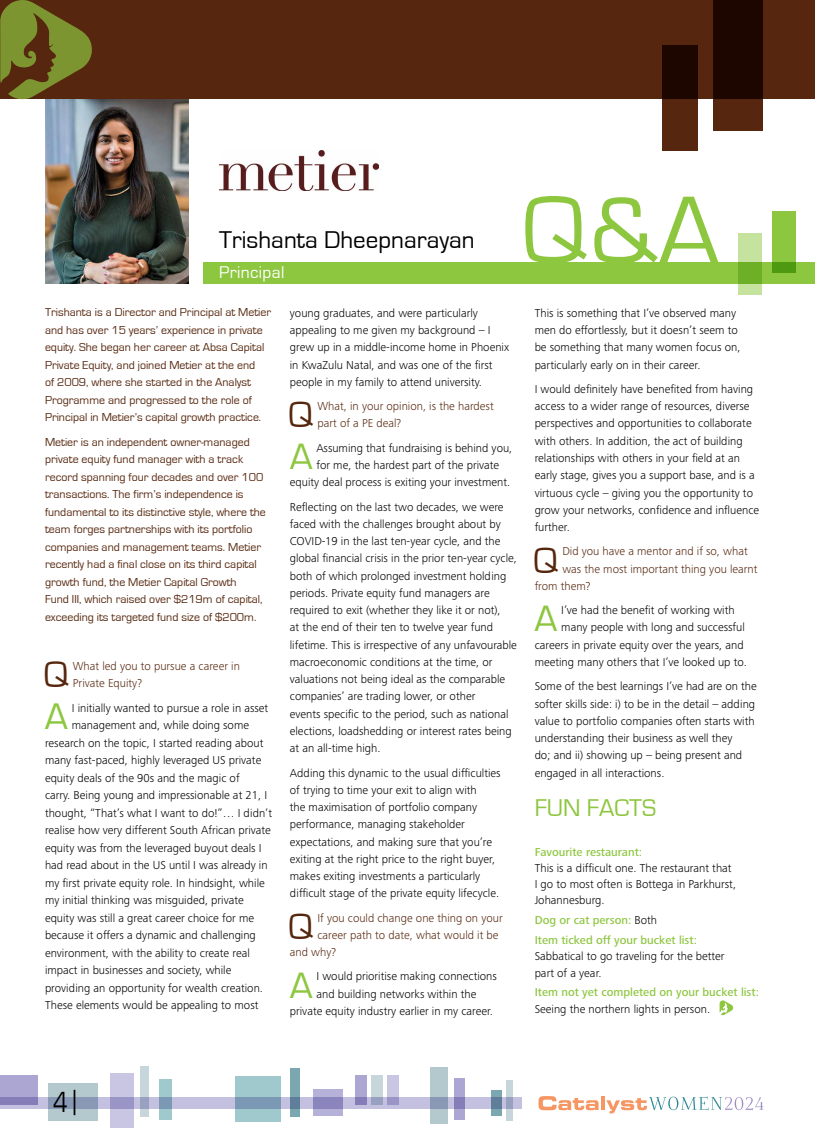
<style>
.page{position:relative;width:815px;height:1134px;background:#fff}
.page>*{position:absolute;margin:0;border:0;box-sizing:border-box;transform-origin:0 0}
.t1{font:98.75px "Eurostile";color:#8dc63f}
.t2{font:38.12px "Eurostile";color:#56270e}
.t3{font:38.12px "Eurostile";color:#8dc63f}
.t4{font:37.75px "Eurostile";color:#56270e}
.t5{font:37.75px "Eurostile";color:#8dc63f}
.t6{font:30px "Eurostile";color:#000;scale:.8 1}
.t7{font:25px "Eurostile";color:#000}
.t8{font:25px "Eurostile";color:#8dc63f}
.t9{font:17.5px "Eurostile";letter-spacing:.02em;color:#fff}
.t10{font:300 11.88px/17.2px "Frutiger Next Pro";color:#000}
.t11{font:11.88px/17.5px "Eurostile";color:#56270e}
.t12{font:300 11.88px/17.5px "Frutiger Next Pro";color:#56270e}
.t13{font:500 11.88px/19.8px "Frutiger Next Pro";color:#8dc63f}
.s1{font-weight:300;color:#000}
</style>
<div class="page">
<div style="left:0;top:1097px;width:522px;height:12px;background:#c4c1e0"></div>
<svg style="left:0;top:1075px;width:38px;height:29px"></svg>
<svg style="left:48px;top:1083px;width:49px;height:37px;fill:#b3c9ce"></svg>
<svg style="left:111px;top:1073px;width:23px;height:55px"></svg>
<svg style="left:140px;top:1066px;width:9px;height:51px"></svg>
<svg style="left:159px;top:1079px;width:13px;height:40px"></svg>
<svg style="left:235px;top:1076px;width:45px;height:45px;fill:#a0c9ce"></svg>
<svg style="left:291px;top:1068px;width:9px;height:49px"></svg>
<svg style="left:314px;top:1089px;width:29px;height:26px"></svg>
<svg style="left:356px;top:1075px;width:11px;height:29px"></svg>
<svg style="left:372px;top:1075px;width:11px;height:29px"></svg>
<svg style="left:388px;top:1075px;width:11px;height:29px"></svg>
<svg style="left:430px;top:1067px;width:18px;height:57px"></svg>
<svg style="left:455px;top:1078px;width:10px;height:41px"></svg>
<svg style="left:491px;top:1090px;width:10px;height:26px"></svg>
<svg style="left:506px;top:1080px;width:7px;height:40px"></svg>
<svg style="left:538px;top:1096px;width:61px;height:14px"></svg>
<hr style="left:601px;top:1096px;width:4px;height:14px;background:#f59663">
<svg style="left:606px;top:1096px;width:158px;height:17px"></svg>
<div style="left:0;top:0;width:815px;height:99px;background:#56270e"></div>
<img style="left:45px;top:99px;width:144px;height:185px">
<svg style="left:662px;top:45px;width:36px;height:106px;fill:#1d0500"></svg>
<svg style="left:713px;top:0;width:49px;height:130px;fill:#1d0500"></svg>
<svg style="left:0;top:0;width:93px;height:100px"></svg>
<div style="left:203px;top:262px;width:612px;height:22px;background:#8dc63f"></div>
<svg style="left:738px;top:233px;width:23px;height:61px"></svg>
<svg style="left:773px;top:212px;width:23px;height:61px"></svg>
<svg style="left:720px;top:1000px;width:13px;height:15px"></svg>
<img style="left:219px;top:151px;width:159px;height:39px">
<h3 class="t7" style="left:219px;top:226px;width:257px">Trishanta Dheepnarayan</h3>
<h3 class="t9" style="left:219px;top:263px;width:67px">Principal</h3>
<p class="t11" style="left:45px;top:304px;width:228px">Trishanta is a Director and Principal at Metier and has over 15 years’ experience in private equity. She began her career at Absa Capital Private Equity, and joined Metier at the end<br>of 2009, where she started in the Analyst Programme and progressed to the role of Principal in Metier’s capital growth practice.</p>
<p class="t11" style="left:45px;top:433px;width:222px">Metier is an independent owner-managed private equity fund manager with a track record spanning four decades and over 100 transactions. The firm’s independence is fundamental to its distinctive style, where the team forges partnerships with its portfolio companies and management teams. Metier recently had a final close on its third capital growth fund, the Metier Capital Growth<br>Fund III, which raised over $219m of capital, exceeding its targeted fund size of $200m.</p>
<h2 class="t2" style="left:44px;top:654px;width:26px">Q</h2>
<p class="t12" style="left:73px;top:657px;width:168px">What led you to pursue a career in<br>Private Equity?</p>
<h2 class="t3" style="left:45px;top:696px;width:25px">A</h2>
<p class="t10" style="left:72px;top:699px;width:198px">I initially wanted to pursue a role in asset</p>
<p class="t10" style="left:290px;top:304px;width:221px">young graduates, and were particularly appealing to me given my background – I grew up in a middle-income home in Phoenix in KwaZulu Natal, and was one of the first people in my family to attend university.</p>
<h3 class="t4" style="left:289px;top:395px;width:26px">Q</h3>
<p class="t12" style="left:317px;top:398px;width:178px">What, in your opinion, is the hardest part of a PE deal?</p>
<h3 class="t5" style="left:290px;top:436px;width:24px">A</h3>
<p class="t10" style="left:316px;top:439px;width:198px">Assuming that fundraising is behind you,</p>
<p class="t10" style="left:316px;top:456px;width:184px">for me, the hardest part of the private</p>
<p class="t10" style="left:290px;top:474px;width:222px">equity deal process is exiting your investment.</p>
<p class="t10" style="left:290px;top:498px;width:229px">Reflecting on the last two decades, we were faced with the challenges brought about by COVID-19 in the last ten-year cycle, and the global financial crisis in the prior ten-year cycle, both of which prolonged investment holding periods. Private equity fund managers are required to exit (whether they like it or not),<br>at the end of their ten to twelve year fund lifetime. This is irrespective of any unfavourable macroeconomic conditions at the time, or valuations not being ideal as the comparable companies’ are trading lower, or other<br>events specific to the period, such as national elections, loadshedding or interest rates being at an all-time high.</p>
<p class="t10" style="left:290px;top:764px;width:212px">Adding this dynamic to the usual difficulties of trying to time your exit to align with<br>the maximisation of portfolio company performance, managing stakeholder expectations, and making sure that you’re exiting at the right price to the right buyer, makes exiting investments a particularly difficult stage of the private equity lifecycle.</p>
<h3 class="t4" style="left:289px;top:906px;width:26px">Q</h3>
<p class="t12" style="left:317px;top:909px;width:187px">If you could change one thing on your</p>
<p class="t10" style="left:72px;top:717px;width:179px">management and, while doing some</p>
<p class="t10" style="left:45px;top:734px;width:220px">research on the topic, I started reading about</p>
<p class="t10" style="left:45px;top:752px;width:218px">many fast-paced, highly leveraged US private</p>
<p class="t10" style="left:45px;top:769px;width:196px">equity deals of the 90s and the magic of</p>
<p class="t10" style="left:45px;top:787px;width:224px">carry. Being young and impressionable at 21, I</p>
<p class="t10" style="left:45px;top:804px;width:229px">thought, “That’s what I want to do!”… I didn’t</p>
<p class="t10" style="left:45px;top:822px;width:228px">realise how very different South African private</p>
<p class="t10" style="left:45px;top:839px;width:218px">equity was from the leveraged buyout deals I</p>
<p class="t10" style="left:45px;top:857px;width:224px">had read about in the US until I was already in</p>
<p class="t10" style="left:45px;top:874px;width:221px">my first private equity role. In hindsight, while</p>
<p class="t10" style="left:45px;top:892px;width:200px">my initial thinking was misguided, private</p>
<p class="t10" style="left:45px;top:909px;width:211px">equity was still a great career choice for me</p>
<p class="t10" style="left:45px;top:927px;width:212px">because it offers a dynamic and challenging</p>
<p class="t10" style="left:45px;top:944px;width:206px">environment, with the ability to create real</p>
<p class="t10" style="left:45px;top:962px;width:188px">impact in businesses and society, while</p>
<p class="t10" style="left:45px;top:979px;width:220px">providing an opportunity for wealth creation.</p>
<p class="t10" style="left:45px;top:997px;width:215px">These elements would be appealing to most</p>
<p class="t12" style="left:317px;top:926px;width:183px">career path to date, what would it be</p>
<p class="t12" style="left:290px;top:943px;width:48px">and why?</p>
<h3 class="t5" style="left:290px;top:965px;width:24px">A</h3>
<p class="t10" style="left:316px;top:968px;width:182px">I would prioritise making connections</p>
<p class="t10" style="left:316px;top:985px;width:162px">and building networks within the</p>
<p class="t10" style="left:290px;top:1002px;width:205px">private equity industry earlier in my career.</p>
<h1 class="t1" style="left:523px;top:177px;width:197px">Q&amp;A</h1>
<p class="t10" style="left:535px;top:304px;width:207px">This is something that I’ve observed many men do effortlessly, but it doesn’t seem to be something that many women focus on, particularly early on in their career.</p>
<p class="t10" style="left:535px;top:380px;width:226px">I would definitely have benefited from having access to a wider range of resources, diverse perspectives and opportunities to collaborate with others. In addition, the act of building relationships with others in your field at an early stage, gives you a support base, and is a virtuous cycle – giving you the opportunity to grow your networks, confidence and influence further.</p>
<h3 class="t4" style="left:534px;top:540px;width:26px">Q</h3>
<p class="t12" style="left:562px;top:543px;width:187px">Did you have a mentor and if so, what</p>
<p class="t12" style="left:562px;top:560px;width:197px">was the most important thing you learnt</p>
<p class="t12" style="left:535px;top:577px;width:57px">from them?</p>
<h3 class="t5" style="left:535px;top:599px;width:24px">A</h3>
<p class="t10" style="left:561px;top:602px;width:175px">I’ve had the benefit of working with</p>
<p class="t10" style="left:561px;top:619px;width:185px">many people with long and successful</p>
<p class="t10" style="left:535px;top:636px;width:211px">careers in private equity over the years, and</p>
<p class="t10" style="left:535px;top:653px;width:214px">meeting many others that I’ve looked up to.</p>
<p class="t10" style="left:535px;top:678px;width:224px">Some of the best learnings I’ve had are on the softer skills side: i) to be in the detail – adding value to portfolio companies often starts with understanding their business as well they<br>do; and ii) showing up – being present and engaged in all interactions.</p>
<h3 class="t8" style="left:535px;top:794px;width:123px">FUN FACTS</h3>
<p class="t13" style="left:535px;top:842px;width:109px">Favourite restaurant:</p>
<p class="t10" style="left:535px;top:860px;width:203px;line-height:16.2px">This is a difficult one. The restaurant that<br>I go to most often is Bottega in Parkhurst,<br>Johannesburg.</p>
<p class="t13" style="left:535px;top:910px;width:164px">Dog or cat person: <span class="s1">Both<br></span>Item ticked off your bucket list:</p>
<p class="t10" style="left:535px;top:948px;width:191px;line-height:16.2px">Sabbatical to go traveling for the better part of a year.</p>
<p class="t13" style="left:535px;top:982px;width:226px">Item not yet completed on your bucket list:</p>
<p class="t10" style="left:535px;top:1000px;width:177px">Seeing the northern lights in person.</p>
<h3 class="t6" style="left:53px;top:1085px;width:29px">4 |</h3>
</div>
